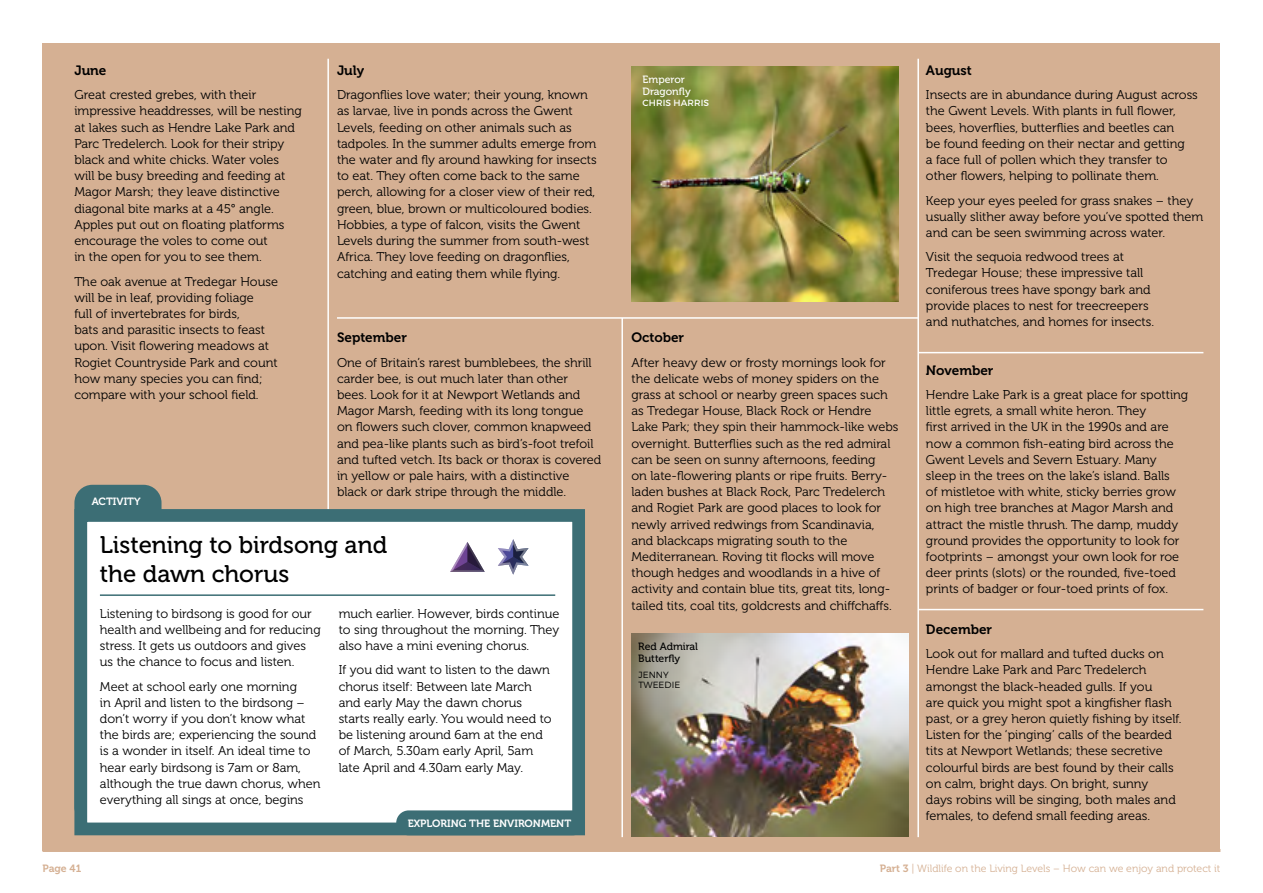
<style>
.page{position:relative;width:1263px;height:893px;background:#fff}
.page>*{position:absolute;margin:0;border:0;box-sizing:border-box;transform-origin:0 0}
.t1{font:24px/28.8px "Museo 500";color:#000}
.t2{font:13.5px "Museo 700";color:#000}
.t3{font:12.75px/16.2px "Museo 300";color:#000}
.t4{font:10.5px "Museo 300";color:#d5b093}
.t5{font:10.5px "Museo 700";color:#fff}
.t6{font:10.5px/12.6px "Museo 500";color:#000}
.t7{font:10.5px/12.6px "Museo 500";color:#fff}
.t8{font:10.5px "Museo 700";letter-spacing:-.005em;color:#d5b093}
.t9{font:300 9px/10.8px "Montserrat";letter-spacing:.01em;color:#000}
.t10{font:9px "Montserrat";letter-spacing:.01em;color:#fff}
.s1{font-family:"Museo 700"}
</style>
<div class="page">
<div style="left:43px;top:43px;width:1177px;height:807px;background:#d5b093"></div>
<hr style="left:43px;top:849px;width:1177px;height:3px;background:#d5b093">
<hr style="left:337px;top:317px;width:581px;height:2px;background:#fff">
<hr style="left:918px;top:352px;width:285px;height:1px;background:#fff">
<hr style="left:918px;top:609px;width:285px;height:1px;background:#fff">
<hr style="left:621px;top:318px;width:2px;height:519px;background:#fff">
<hr style="left:917px;top:59px;width:2px;height:778px;background:#fff">
<hr style="left:327px;top:59px;width:2px;height:704px;background:#fff">
<div style="left:74px;top:485px;width:88px;height:340px;background:#3c6e75;border-radius:18px"></div>
<div style="left:81px;top:515px;width:498px;height:314px;background:#fff"></div>
<hr style="left:100px;top:594px;width:455px;height:2px;background:#3c6e75">
<div style="left:74px;top:509px;width:511px;height:326px;border:13px solid #3c6e75"></div>
<div style="left:396px;top:810px;width:189px;height:25px;background:#3c6e75;border-radius:12px"></div>
<svg style="left:450px;top:542px;width:35px;height:30px"></svg>
<svg style="left:498px;top:539px;width:30px;height:36px"></svg>
<img style="left:631px;top:67px;width:268px;height:235px">
<img style="left:631px;top:634px;width:278px;height:202px">
<p class="t2" style="left:74px;top:63px;width:34px">June</p>
<p class="t3" style="left:74px;top:87px;width:229px">Great crested grebes, with their impressive headdresses, will be nesting at lakes such as Hendre Lake Park and Parc Tredelerch. Look for their stripy black and white chicks. Water voles will be busy breeding and feeding at Magor Marsh; they leave distinctive diagonal bite marks at a 45° angle.<br>Apples put out on floating platforms encourage the voles to come out<br>in the open for you to see them.</p>
<p class="t3" style="left:74px;top:273px;width:205px">The oak avenue at Tredegar House will be in leaf, providing foliage<br>full of invertebrates for birds,<br>bats and parasitic insects to feast upon. Visit flowering meadows at<br>Rogiet Countryside Park and count how many species you can find; compare with your school field.</p>
<p class="t2" style="left:337px;top:63px;width:29px">July</p>
<p class="t3" style="left:337px;top:87px;width:261px">Dragonflies love water; their young, known as larvae, live in ponds across the Gwent Levels, feeding on other animals such as tadpoles. In the summer adults emerge from the water and fly around hawking for insects to eat. They often come back to the same perch, allowing for a closer view of their red, green, blue, brown or multicoloured bodies.<br>Hobbies, a type of falcon, visits the Gwent Levels during the summer from south-west Africa. They love feeding on dragonflies, catching and eating them while flying.</p>
<p class="t2" style="left:337px;top:330px;width:71px">September</p>
<p class="t3" style="left:337px;top:354px;width:266px">One of Britain’s rarest bumblebees, the shrill carder bee, is out much later than other<br>bees. Look for it at Newport Wetlands and Magor Marsh, feeding with its long tongue on flowers such clover, common knapweed and pea-like plants such as bird’s-foot trefoil and tufted vetch. Its back or thorax is covered in yellow or pale hairs, with a distinctive black or dark stripe through the middle.</p>
<p class="t5" style="left:92px;top:496px;width:51px">ACTIVITY</p>
<h1 class="t1" style="left:100px;top:531px;width:289px">Listening to birdsong and the dawn chorus</h1>
<p class="t3" style="left:100px;top:605px;width:222px">Listening to birdsong is good for our health and wellbeing and for reducing stress. It gets us outdoors and gives us the chance to focus and listen.</p>
<p class="t3" style="left:100px;top:678px;width:222px">Meet at school early one morning<br>in April and listen to the birdsong – don’t worry if you don’t know what the birds are; experiencing the sound is a wonder in itself. An ideal time to hear early birdsong is 7am or 8am, although the true dawn chorus, when everything all sings at once, begins</p>
<p class="t3" style="left:339px;top:605px;width:222px;text-align:justify">much earlier. However, birds continue to sing throughout the morning. They also have a mini evening chorus.</p>
<p class="t3" style="left:339px;top:662px;width:214px">If you did want to listen to the dawn chorus itself: Between late March and early May the dawn chorus starts really early. You would need to be listening around 6am at the end of March, 5.30am early April, 5am late April and 4.30am early May.</p>
<p class="t5" style="left:408px;top:817px;width:165px">EXPLORING THE ENVIRONMENT</p>
<p class="t7" style="left:642px;top:73px;width:50px">Emperor<br>Dragonfly</p>
<p class="t10" style="left:643px;top:97px;width:68px">CHRIS HARRIS</p>
<p class="t2" style="left:631px;top:330px;width:54px">October</p>
<p class="t3" style="left:631px;top:354px;width:268px">After heavy dew or frosty mornings look for the delicate webs of money spiders on the grass at school or nearby green spaces such as Tredegar House, Black Rock or Hendre Lake Park; they spin their hammock-like webs overnight. Butterflies such as the red admiral can be seen on sunny afternoons, feeding<br>on late-flowering plants or ripe fruits. Berry&shy;laden bushes at Black Rock, Parc Tredelerch and Rogiet Park are good places to look for newly arrived redwings from Scandinavia, and blackcaps migrating south to the Mediterranean. Roving tit flocks will move though hedges and woodlands in a hive of activity and contain blue tits, great tits, long&shy;tailed tits, coal tits, goldcrests and chiffchaffs.</p>
<p class="t6" style="left:638px;top:640px;width:61px">Red Admiral<br>Butterfly</p>
<p class="t9" style="left:638px;top:669px;width:44px">JENNY<br>TWEEDIE</p>
<p class="t2" style="left:926px;top:63px;width:47px">August</p>
<p class="t3" style="left:926px;top:87px;width:273px">Insects are in abundance during August across the Gwent Levels. With plants in full flower, bees, hoverflies, butterflies and beetles can<br>be found feeding on their nectar and getting<br>a face full of pollen which they transfer to other flowers, helping to pollinate them.</p>
<p class="t3" style="left:926px;top:192px;width:279px">Keep your eyes peeled for grass snakes – they usually slither away before you’ve spotted them and can be seen swimming across water.</p>
<p class="t3" style="left:926px;top:249px;width:230px">Visit the sequoia redwood trees at Tredegar House; these impressive tall coniferous trees have spongy bark and provide places to nest for treecreepers and nuthatches, and homes for insects.</p>
<p class="t2" style="left:926px;top:362px;width:69px">November</p>
<p class="t3" style="left:926px;top:387px;width:264px">Hendre Lake Park is a great place for spotting little egrets, a small white heron. They<br>first arrived in the UK in the 1990s and are now a common fish-eating bird across the Gwent Levels and Severn Estuary. Many sleep in the trees on the lake’s island. Balls<br>of mistletoe with white, sticky berries grow on high tree branches at Magor Marsh and attract the mistle thrush. The damp, muddy ground provides the opportunity to look for footprints – amongst your own look for roe deer prints (slots) or the rounded, five-toed prints of badger or four-toed prints of fox.</p>
<p class="t2" style="left:926px;top:622px;width:68px">December</p>
<p class="t3" style="left:926px;top:646px;width:257px">Look out for mallard and tufted ducks on Hendre Lake Park and Parc Tredelerch amongst the black-headed gulls. If you<br>are quick you might spot a kingfisher flash past, or a grey heron quietly fishing by itself.<br>Listen for the ‘pinging’ calls of the bearded tits at Newport Wetlands; these secretive colourful birds are best found by their calls on calm, bright days. On bright, sunny<br>days robins will be singing, both males and females, to defend small feeding areas.</p>
<p class="t8" style="left:43px;top:862px;width:40px">Page 41</p>
<p class="t4" style="left:880px;top:862px;width:342px"><span class="s1">Part 3</span> | Wildlife on the Living Levels – How can we enjoy and protect it</p>
</div>
